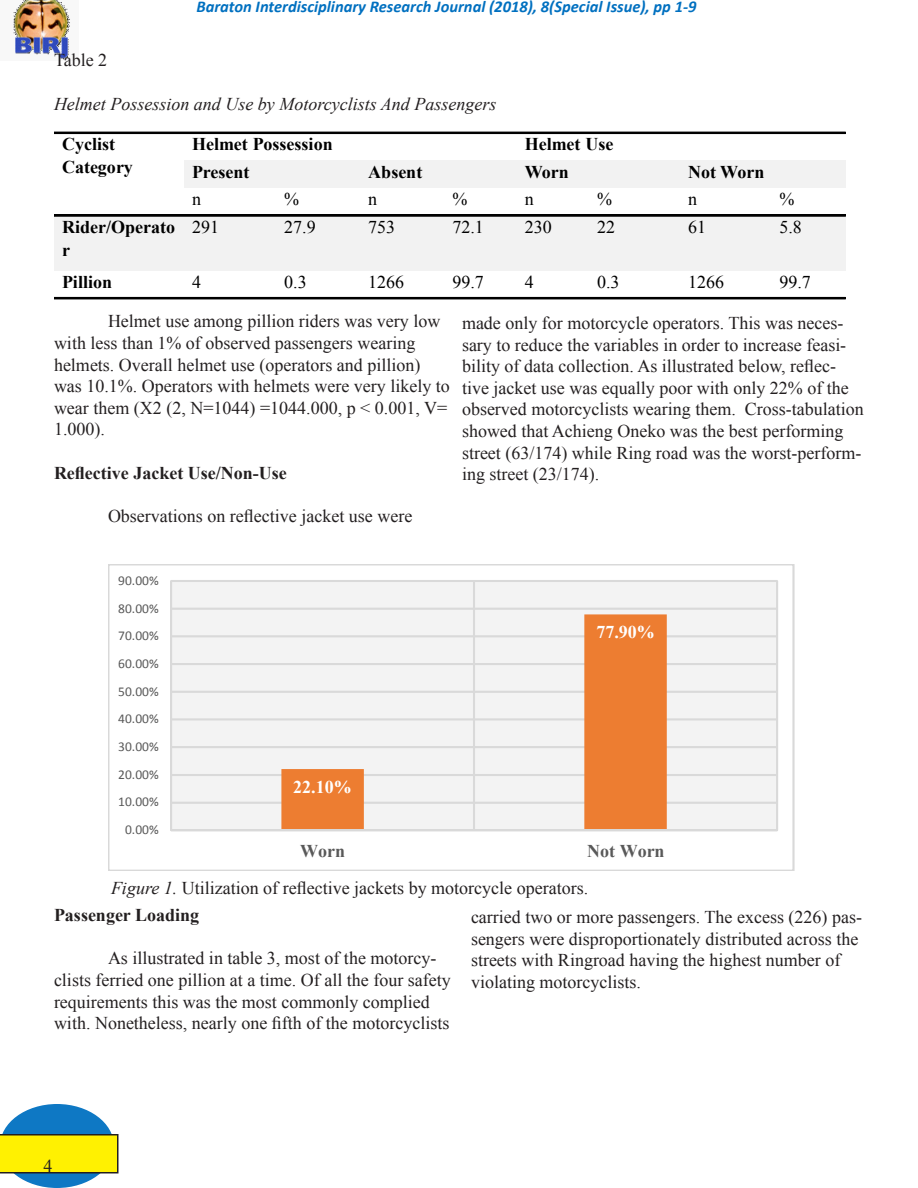
<style>
.page{position:relative;width:918px;height:1188px;background:#fff}
.page>*{position:absolute;margin:0;border:0;box-sizing:border-box;transform-origin:0 0}
.t1{font:18px/21.6px "Times New Roman";color:#231f20}
.t2{font:700 18px/23.2px "Times New Roman";color:#000}
.t3{font:18px "Times New Roman";color:#000}
.t4{font:italic 18px "Times New Roman";color:#231f20}
.t5{font:700 18px "Times New Roman";color:#231f20}
.t6{font:700 18px "Times New Roman";color:#fff}
.t7{font:700 18px "Times New Roman";color:#595959}
.t8{font:italic 700 16.5px "Calibri";color:#0070c0}
.t9{font:13.5px "Calibri";color:#595959}
.s1{font-style:italic}
</style>
<div class="page">
<img style="left:13px;top:0;width:57px;height:60px">
<div style="left:0;top:1104px;width:114px;height:84px;background:#0e78c4;border-radius:50%"></div>
<svg style="left:0;top:1134px;width:118px;height:39px;background:#efe103"></svg>
<div style="left:184px;top:160px;width:176px;height:28px;background:#f2f2f2"></div>
<div style="left:360px;top:160px;width:156px;height:28px;background:#f2f2f2"></div>
<div style="left:516px;top:160px;width:164px;height:28px;background:#f2f2f2"></div>
<div style="left:680px;top:160px;width:165px;height:28px;background:#f2f2f2"></div>
<div style="left:54px;top:216px;width:130px;height:55px;background:#f2f2f2"></div>
<div style="left:184px;top:216px;width:92px;height:55px;background:#f2f2f2"></div>
<div style="left:276px;top:216px;width:84px;height:55px;background:#f2f2f2"></div>
<div style="left:360px;top:216px;width:84px;height:55px;background:#f2f2f2"></div>
<div style="left:444px;top:216px;width:72px;height:55px;background:#f2f2f2"></div>
<div style="left:516px;top:216px;width:73px;height:55px;background:#f2f2f2"></div>
<div style="left:589px;top:216px;width:91px;height:55px;background:#f2f2f2"></div>
<div style="left:680px;top:216px;width:91px;height:55px;background:#f2f2f2"></div>
<div style="left:771px;top:216px;width:74px;height:55px;background:#f2f2f2"></div>
<div style="left:54px;top:215px;width:791px;height:1px;border:1px solid #000"></div>
<div style="left:54px;top:132px;width:791px;height:2px;border:1px solid #000"></div>
<div style="left:54px;top:297px;width:791px;height:2px;border:1px solid #000"></div>
<svg style="left:108px;top:564px;width:686px;height:306px;fill:#f3f3f3"></svg>
<p class="t8" style="left:196px;top:-4px;width:502px">Baraton Interdisciplinary Research Journal (2018), 8(Special Issue), pp 1-9</p>
<p class="t1" style="left:54px;top:49px;width:55px">Table 2</p>
<p class="t4" style="left:54px;top:91px;width:444px">Helmet Possession and Use by Motorcyclists And Passengers</p>
<p class="t2" style="left:62px;top:132px;width:72px">Cyclist<br>Category</p>
<p class="t2" style="left:192px;top:132px;width:142px">Helmet Possession</p>
<p class="t2" style="left:525px;top:132px;width:90px">Helmet Use</p>
<p class="t2" style="left:192px;top:160px;width:59px">Present</p>
<p class="t2" style="left:368px;top:160px;width:56px">Absent</p>
<p class="t2" style="left:525px;top:160px;width:46px">Worn</p>
<p class="t2" style="left:688px;top:160px;width:78px">Not Worn</p>
<p class="t3" style="left:192px;top:187px;width:11px">n</p>
<p class="t3" style="left:284px;top:187px;width:17px">%</p>
<p class="t3" style="left:368px;top:187px;width:11px">n</p>
<p class="t3" style="left:452px;top:187px;width:17px">%</p>
<p class="t3" style="left:525px;top:187px;width:11px">n</p>
<p class="t3" style="left:597px;top:187px;width:17px">%</p>
<p class="t3" style="left:688px;top:187px;width:11px">n</p>
<p class="t3" style="left:779px;top:187px;width:17px">%</p>
<p class="t2" style="left:62px;top:215px;width:114px">Rider/Operato r</p>
<p class="t3" style="left:192px;top:215px;width:29px">291</p>
<p class="t3" style="left:284px;top:215px;width:33px">27.9</p>
<p class="t3" style="left:368px;top:215px;width:29px">753</p>
<p class="t3" style="left:452px;top:215px;width:33px">72.1</p>
<p class="t3" style="left:525px;top:215px;width:29px">230</p>
<p class="t3" style="left:597px;top:215px;width:20px">22</p>
<p class="t3" style="left:688px;top:215px;width:20px">61</p>
<p class="t3" style="left:779px;top:215px;width:24px">5.8</p>
<p class="t2" style="left:62px;top:270px;width:51px">Pillion</p>
<p class="t3" style="left:192px;top:270px;width:11px">4</p>
<p class="t3" style="left:284px;top:270px;width:24px">0.3</p>
<p class="t3" style="left:368px;top:270px;width:38px">1266</p>
<p class="t3" style="left:452px;top:270px;width:33px">99.7</p>
<p class="t3" style="left:525px;top:270px;width:11px">4</p>
<p class="t3" style="left:597px;top:270px;width:24px">0.3</p>
<p class="t3" style="left:688px;top:270px;width:38px">1266</p>
<p class="t3" style="left:779px;top:270px;width:33px">99.7</p>
<p class="t1" style="left:54px;top:310px;width:397px;text-indent:54px">Helmet use among pillion riders was very low with less than 1% of observed passengers wearing helmets. Overall helmet use (operators and pillion) was 10.1%. Operators with helmets were very likely to wear them (X2 (2, N=1044) =1044.000, p &lt; 0.001, V= 1.000).</p>
<p class="t5" style="left:54px;top:460px;width:234px">Reflective Jacket Use/Non-Use</p>
<p class="t1" style="left:108px;top:505px;width:306px">Observations on reflective jacket use were</p>
<p class="t1" style="left:462px;top:312px;width:403px">made only for motorcycle operators. This was neces&shy;sary to reduce the variables in order to increase feasi&shy;bility of data collection. As illustrated below, reflec&shy;tive jacket use was equally poor with only 22% of the observed motorcyclists wearing them. Cross-tabulation showed that Achieng Oneko was the best performing street (63/174) while Ring road was the worst-perform&shy;ing street (23/174).</p>
<p class="t9" style="left:118px;top:572px;width:42px">90.00%</p>
<p class="t9" style="left:118px;top:599px;width:42px">80.00%</p>
<p class="t9" style="left:118px;top:627px;width:42px">70.00%</p>
<p class="t9" style="left:118px;top:655px;width:42px">60.00%</p>
<p class="t9" style="left:118px;top:683px;width:42px">50.00%</p>
<p class="t9" style="left:118px;top:710px;width:42px">40.00%</p>
<p class="t9" style="left:118px;top:738px;width:42px">30.00%</p>
<p class="t9" style="left:118px;top:766px;width:42px">20.00%</p>
<p class="t9" style="left:118px;top:793px;width:42px">10.00%</p>
<p class="t9" style="left:125px;top:821px;width:35px">0.00%</p>
<p class="t6" style="left:293px;top:774px;width:60px">22.10%</p>
<p class="t6" style="left:596px;top:620px;width:60px">77.90%</p>
<p class="t7" style="left:300px;top:839px;width:46px">Worn</p>
<p class="t7" style="left:587px;top:839px;width:79px">Not Worn</p>
<p class="t1" style="left:111px;top:877px;width:479px"><span class="s1">Figure 1.</span> Utilization of reflective jackets by motorcycle operators.</p>
<p class="t5" style="left:54px;top:903px;width:147px">Passenger Loading</p>
<p class="t1" style="left:54px;top:947px;width:398px;text-indent:54px">As illustrated in table 3, most of the motorcy&shy;clists ferried one pillion at a time. Of all the four safety requirements this was the most commonly complied with. Nonetheless, nearly one fifth of the motorcyclists</p>
<p class="t1" style="left:471px;top:906px;width:393px">carried two or more passengers. The excess (226) pas&shy;sengers were disproportionately distributed across the streets with Ringroad having the highest number of violating motorcyclists.</p>
<p class="t1" style="left:44px;top:1155px;width:10px">4</p>
</div>
